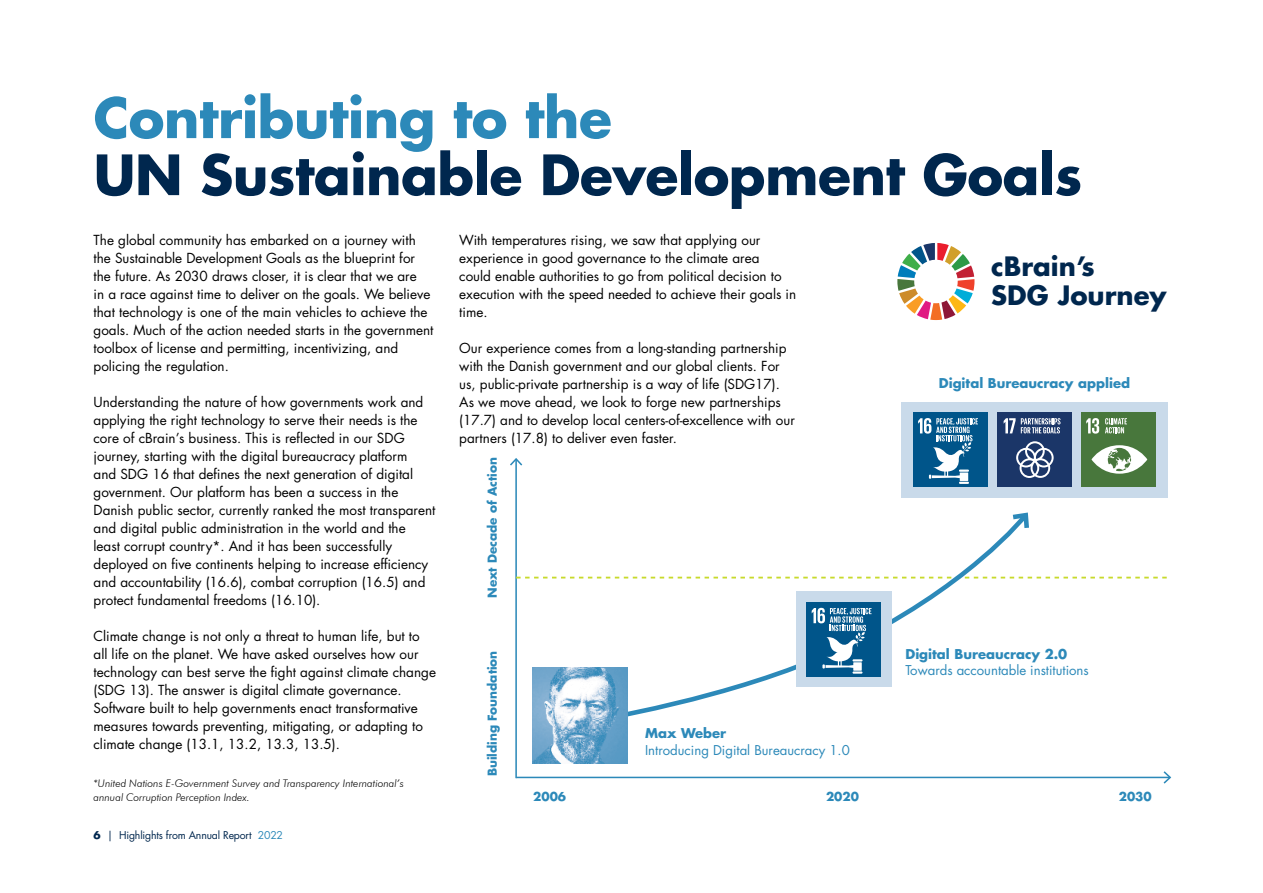
<style>
.page{position:relative;width:1263px;height:893px;background:#fff}
.page>*{position:absolute;margin:0;border:0;box-sizing:border-box;transform-origin:0 0}
.t1{font:700 54px "Futura Std";letter-spacing:-.01em;color:#00274e}
.t2{font:700 54px "Futura Std";letter-spacing:-.01em;color:#2c89b9}
.t3{font:700 25.95px/29.1px "Futura Std";color:#00274e}
.t4{font:13.5px/18px "Futura Std";color:#000}
.t5{font:13.2px "Futura Std";color:#2c89b9}
.t6{font:700 13.2px "Futura Std";color:#2c89b9}
.t7{font:700 12px "Futura Std";color:#2c89b9}
.t8{font:italic 300 10.5px/13.5px "Futura BT";color:#000}
.t9{font:10.5px "Futura Std";letter-spacing:-.015em;color:#00274e}
.s1{font-weight:700}
.s2{color:#2c89b9}
</style>
<div class="page">
<svg style="left:897px;top:243px;width:77px;height:77px"></svg>
<hr style="left:515px;top:459px;width:2px;height:319px;background:#2c89b9">
<svg style="left:510px;top:458px;width:13px;height:9px"></svg>
<hr style="left:516px;top:777px;width:654px;height:1px;background:#2c89b9">
<svg style="left:1162px;top:771px;width:10px;height:13px"></svg>
<svg style="left:516px;top:577px;width:651px;height:1px"></svg>
<div style="left:901px;top:402px;width:267px;height:95px;background:#c9daea"></div>
<div style="left:913px;top:412px;width:74px;height:75px;background:#00558a"></div>
<svg style="left:918px;top:418px;width:60px;height:66px"></svg>
<div style="left:1081px;top:412px;width:75px;height:75px;background:#48773c"></div>
<svg style="left:1086px;top:418px;width:13px;height:16px"></svg>
<svg style="left:1091px;top:445px;width:56px;height:29px"></svg>
<svg style="left:1105px;top:418px;width:22px;height:15px"></svg>
<div style="left:997px;top:412px;width:75px;height:75px;background:#1b3668"></div>
<svg style="left:1003px;top:418px;width:12px;height:15px"></svg>
<svg style="left:1016px;top:441px;width:38px;height:37px"></svg>
<svg style="left:1021px;top:418px;width:39px;height:15px"></svg>
<svg style="left:582px;top:531px;width:448px;height:186px"></svg>
<svg style="left:1008px;top:512px;width:22px;height:21px"></svg>
<div style="left:796px;top:592px;width:95px;height:95px;background:#c9daea"></div>
<div style="left:806px;top:602px;width:75px;height:75px;background:#00558a"></div>
<svg style="left:812px;top:608px;width:59px;height:66px"></svg>
<img style="left:532px;top:668px;width:96px;height:95px">
<h1 class="t2" style="left:94px;top:82px;width:520px">Contributing to the</h1>
<h1 class="t1" style="left:94px;top:139px;width:990px">UN Sustainable Development Goals</h1>
<p class="t4" style="left:94px;top:231px;width:341px">The global community has embarked on a journey with the Sustainable Development Goals as the blueprint for the future. As 2030 draws closer, it is clear that we are<br>in a race against time to deliver on the goals. We believe that technology is one of the main vehicles to achieve the goals. Much of the action needed starts in the government toolbox of license and permitting, incentivizing, and policing the regulation.</p>
<p class="t4" style="left:94px;top:393px;width:343px">Understanding the nature of how governments work and applying the right technology to serve their needs is the core of cBrain’s business. This is reflected in our SDG journey, starting with the digital bureaucracy platform<br>and SDG 16 that defines the next generation of digital government. Our platform has been a success in the Danish public sector, currently ranked the most transparent and digital public administration in the world and the least corrupt country*. And it has been successfully deployed on five continents helping to increase efficiency and accountability (16.6), combat corruption (16.5) and protect fundamental freedoms (16.10).</p>
<p class="t4" style="left:94px;top:627px;width:344px">Climate change is not only a threat to human life, but to all life on the planet. We have asked ourselves how our technology can best serve the fight against climate change (SDG 13). The answer is digital climate governance.<br>Software built to help governments enact transformative measures towards preventing, mitigating, or adapting to climate change (13.1, 13.2, 13.3, 13.5).</p>
<p class="t8" style="left:94px;top:776px;width:312px">*United Nations E-Government Survey and Transparency International’s annual Corruption Perception Index.</p>
<p class="t9" style="left:94px;top:828px;width:191px"><span class="s1">6</span> | Highlights from Annual Report <span class="s2">2022</span></p>
<p class="t4" style="left:459px;top:231px;width:338px">With temperatures rising, we saw that applying our experience in good governance to the climate area<br>could enable authorities to go from political decision to execution with the speed needed to achieve their goals in time.</p>
<p class="t4" style="left:459px;top:339px;width:337px">Our experience comes from a long-standing partnership with the Danish government and our global clients. For us, public-private partnership is a way of life (SDG17).<br>As we move ahead, we look to forge new partnerships (17.7) and to develop local centers-of-excellence with our partners (17.8) to deliver even faster.</p>
<p class="t7" style="left:484px;top:598px;width:142px;rotate:-90deg">Next Decade of Action</p>
<p class="t7" style="left:484px;top:776px;width:127px;rotate:-90deg">Building Foundation</p>
<p class="t6" style="left:645px;top:724px;width:83px">Max Weber</p>
<p class="t5" style="left:645px;top:741px;width:206px">Introducing Digital Bureaucracy 1.0</p>
<h2 class="t3" style="left:991px;top:251px;width:177px">cBrain’s<br>SDG Journey</h2>
<p class="t6" style="left:939px;top:374px;width:193px">Digital Bureaucracy applied</p>
<p class="t6" style="left:905px;top:645px;width:163px">Digital Bureaucracy 2.0</p>
<p class="t5" style="left:905px;top:662px;width:185px">Towards accountable institutions</p>
<p class="t7" style="left:533px;top:789px;width:34px">2006</p>
<p class="t7" style="left:826px;top:789px;width:34px">2020</p>
<p class="t7" style="left:1119px;top:789px;width:34px">2030</p>
</div>
